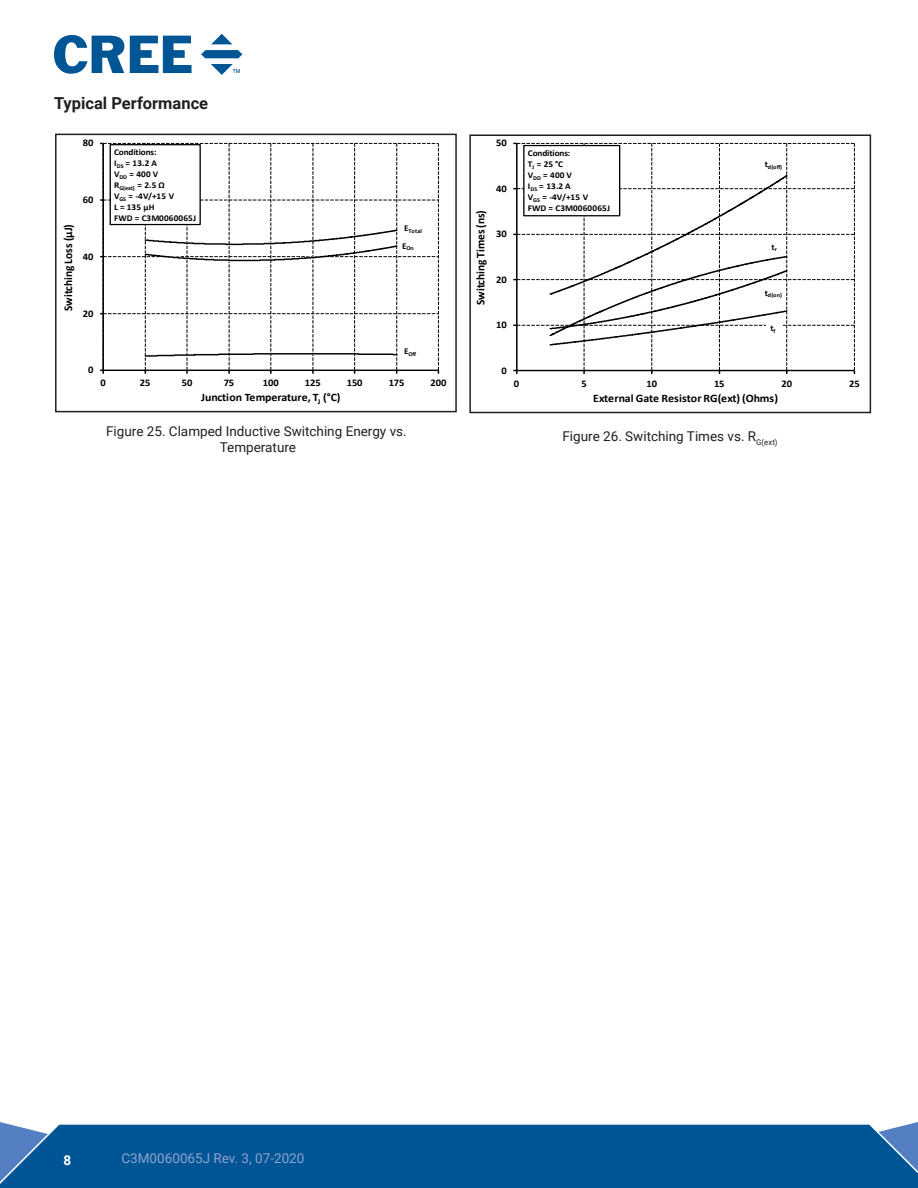
<style>
.page{position:relative;width:918px;height:1188px;background:#fff}
.page>*{position:absolute;margin:0;border:0;box-sizing:border-box;transform-origin:0 0}
.t1{font:700 16.5px "Roboto";color:#231f20}
.t2{font:13.5px/16.2px "Roboto";color:#231f20;text-align:center}
.t3{font:13.5px "Roboto";color:#90a3ce}
.t4{font:700 13.5px "Roboto";color:#fff}
.t5{font:700 11.85px "Calibri";letter-spacing:-.005em;color:#000;scale:.96 1}
.t6{font:700 11.4px "Calibri";letter-spacing:-.01em;color:#000;scale:1.04 1}
.t7{font:700 10.2px "Calibri";letter-spacing:-.005em;color:#000;scale:1.04 1}
.t8{font:700 8.85px/11.1px "Calibri";letter-spacing:.015em;color:#000;scale:1.04 1}
.t9{font:700 5.85px "Calibri";letter-spacing:.005em;color:#000;scale:1.04 1}
</style>
<div class="page">
<svg style="left:0;top:1122px;width:918px;height:66px;background:#0f5f9c"></svg>
<svg style="left:54px;top:35px;width:70px;height:39px"></svg>
<svg style="left:130px;top:36px;width:62px;height:37px"></svg>
<svg style="left:211px;top:34px;width:21px;height:10px"></svg>
<svg style="left:201px;top:50px;width:41px;height:8px"></svg>
<svg style="left:211px;top:64px;width:29px;height:10px"></svg>
<svg style="left:55px;top:133px;width:402px;height:280px"></svg>
<svg style="left:469px;top:134px;width:403px;height:280px"></svg>
<svg style="left:60px;top:136px;width:391px;height:270px"></svg>
<div style="left:400px;top:344px;width:20px;height:13px;background:#fff"></div>
<div style="left:398px;top:238px;width:19px;height:14px;background:#fff"></div>
<div style="left:400px;top:221px;width:23px;height:12px;background:#fff"></div>
<div style="left:110px;top:145px;width:90px;height:80px;background:#fff"></div>
<div style="left:110px;top:144px;width:91px;height:81px;border:1px solid #000"></div>
<svg style="left:475px;top:138px;width:389px;height:270px"></svg>
<div style="left:761px;top:157px;width:22px;height:13px;background:#fff"></div>
<div style="left:524px;top:146px;width:96px;height:70px;background:#fff"></div>
<div style="left:523px;top:145px;width:97px;height:71px;border:1px solid #000"></div>
<div style="left:767px;top:239px;width:12px;height:12px;background:#fff"></div>
<div style="left:766px;top:321px;width:16px;height:13px;background:#fff"></div>
<div style="left:761px;top:285px;width:22px;height:14px;background:#fff"></div>
<h1 class="t1" style="left:54px;top:91px;width:156px">Typical Performance</h1>
<p class="t7" style="left:83px;top:136px;width:12px">80</p>
<h3 class="t5" style="left:60px;top:311px;width:92px;rotate:-90deg">Switching Loss (µJ)</h3>
<p class="t7" style="left:83px;top:192px;width:12px">60</p>
<p class="t7" style="left:83px;top:249px;width:12px">40</p>
<p class="t7" style="left:83px;top:306px;width:12px">20</p>
<p class="t8" style="left:114px;top:146px;width:80px">Conditions:<br>I<sub>DS</sub> = 13.2 A<br>V<sub>DD</sub> = 400 V<br>R<sub>G(ext)</sub> = 2.5 Ω<br>V<sub>GS</sub> = -4V/+15 V<br>L = 135 μH<br>FWD = C3M0060065J</p>
<p class="t9" style="left:404px;top:227px;width:19px"><sup>E</sup>Total</p>
<p class="t9" style="left:402px;top:244px;width:13px"><sup>E</sup>On</p>
<p class="t7" style="left:88px;top:363px;width:7px">0</p>
<p class="t9" style="left:404px;top:350px;width:13px"><sup>E</sup>Off</p>
<p class="t7" style="left:101px;top:376px;width:7px">0</p>
<p class="t7" style="left:140px;top:376px;width:12px">25</p>
<p class="t7" style="left:182px;top:376px;width:12px">50</p>
<p class="t7" style="left:224px;top:376px;width:12px">75</p>
<p class="t7" style="left:263px;top:376px;width:17px">100</p>
<p class="t7" style="left:305px;top:376px;width:17px">125</p>
<p class="t7" style="left:347px;top:376px;width:17px">150</p>
<p class="t7" style="left:389px;top:376px;width:17px">175</p>
<p class="t7" style="left:431px;top:376px;width:17px">200</p>
<p class="t6" style="left:201px;top:390px;width:135px">Junction Temperature, T<sub>J</sub> (°C)</p>
<p class="t7" style="left:496px;top:136px;width:12px">50</p>
<h3 class="t5" style="left:472px;top:305px;width:101px;rotate:-90deg">Switching Times (ns)</h3>
<p class="t7" style="left:496px;top:181px;width:12px">40</p>
<p class="t7" style="left:496px;top:227px;width:12px">30</p>
<p class="t7" style="left:496px;top:272px;width:12px">20</p>
<p class="t7" style="left:496px;top:317px;width:12px">10</p>
<p class="t8" style="left:528px;top:147px;width:81px">Conditions:<br>T<sub>J</sub> = 25 °C<br>V<sub>DD</sub> = 400 V<br>I<sub>DS</sub> = 13.2 A<br>V<sub>GS</sub> = -4V/+15 V<br>FWD = C3M0060065J</p>
<p class="t9" style="left:765px;top:163px;width:18px"><sup>t</sup>d(off)</p>
<p class="t8" style="left:772px;top:241px;width:7px">t<sub>r</sub></p>
<p class="t9" style="left:765px;top:291px;width:18px"><sup>t</sup>d(on)</p>
<p class="t8" style="left:770px;top:323px;width:6px">t<sub>f</sub></p>
<p class="t7" style="left:501px;top:363px;width:7px">0</p>
<p class="t7" style="left:514px;top:376px;width:7px">0</p>
<p class="t7" style="left:582px;top:376px;width:7px">5</p>
<p class="t7" style="left:646px;top:376px;width:12px">10</p>
<p class="t7" style="left:714px;top:376px;width:12px">15</p>
<p class="t7" style="left:782px;top:376px;width:12px">20</p>
<p class="t7" style="left:849px;top:376px;width:12px">25</p>
<p class="t6" style="left:593px;top:390px;width:179px">External Gate Resistor RG(ext) (Ohms)</p>
<h2 class="t2" style="left:106px;top:422px;width:302px">Figure 25. Clamped Inductive Switching Energy vs.<br>Temperature</h2>
<h2 class="t2" style="left:562px;top:427px;width:217px">Figure 26. Switching Times vs. R<sub>G(ext)</sub></h2>
<h2 class="t4" style="left:64px;top:1150px;width:9px">8</h2>
<h2 class="t3" style="left:122px;top:1148px;width:184px">C3M0060065J Rev. 3, 07-2020</h2>
</div>
